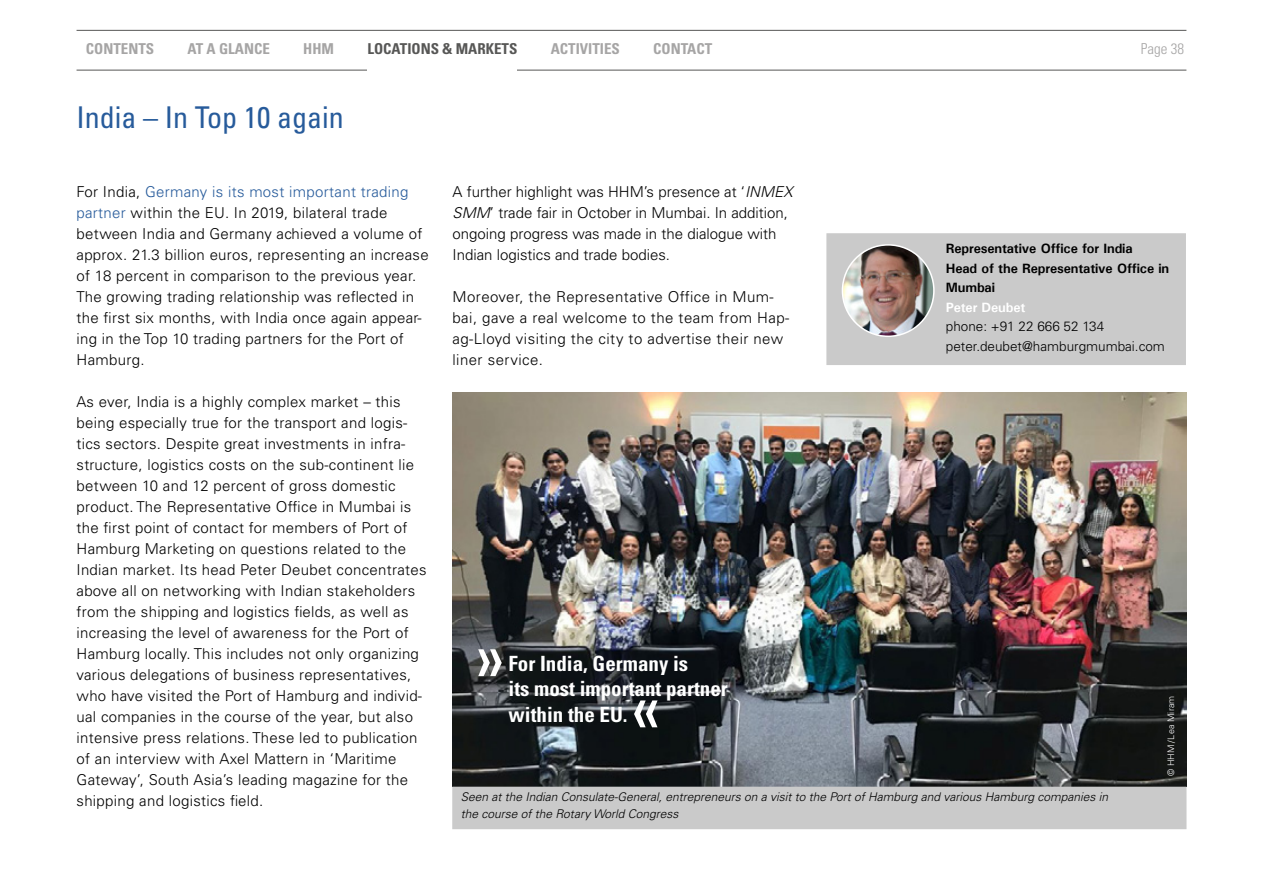
<style>
.page{position:relative;width:1263px;height:893px;background:#fff}
.page>*{position:absolute;margin:0;border:0;box-sizing:border-box;transform-origin:0 0}
.t1{font:condensed 69px "Univers LT Std";color:#fff}
.t2{font:condensed 30px "Univers LT Std";color:#275b9b}
.t3{font:700 condensed 21px/25.5px "Univers LT Std";color:#fff}
.t4{font:300 15px/21px "Univers LT Std";letter-spacing:.02em;color:#000}
.t5{font:300 15px/21px "Univers LT Std";color:#000}
.t6{font:700 condensed 15px "Univers LT Std";color:#a6a5a5}
.t7{font:700 condensed 15px "Univers LT Std";color:#575756}
.t8{font:300 condensed 15px "Univers LT Std";color:#a6a5a5}
.t9{font:700 13.5px/19.5px "Univers";letter-spacing:-.01em;color:#000}
.t10{font:300 13.5px/19.5px "Univers LT Std";color:#000}
.t11{font:700 13.5px "Univers";letter-spacing:-.01em;color:#fff}
.t12{font:italic 300 12px/16.5px "Univers LT Std";color:#000}
.t13{font:300 9px "Univers LT Std";letter-spacing:.025em;color:#fff}
.s1{color:#275b9b}
.s2{font-style:italic}
</style>
<div class="page">
<hr style="left:77px;top:70px;width:1109px;height:1px;background:#575756">
<hr style="left:77px;top:30px;width:1109px;height:1px;background:#575756">
<div style="left:367px;top:65px;width:150px;height:12px;background:#fff"></div>
<img style="left:452px;top:392px;width:734px;height:395px">
<div style="left:826px;top:233px;width:360px;height:132px;background:#cacaca;border:2px solid #cacaca"></div>
<img style="left:842px;top:245px;width:92px;height:91px;border-radius:46px">
<div style="left:842px;top:244px;width:93px;height:93px;border:2px solid #fff;border-radius:50%"></div>
<div style="left:452px;top:787px;width:734px;height:42px;background:#cacaca"></div>
<p class="t6" style="left:86px;top:40px;width:70px">CONTENTS</p>
<p class="t6" style="left:188px;top:40px;width:84px">AT A GLANCE</p>
<p class="t6" style="left:303px;top:40px;width:32px">HHM</p>
<p class="t7" style="left:367px;top:40px;width:151px">LOCATIONS &amp; MARKETS</p>
<p class="t6" style="left:551px;top:40px;width:71px">ACTIVITIES</p>
<p class="t6" style="left:653px;top:40px;width:61px">CONTACT</p>
<p class="t8" style="left:1141px;top:40px;width:45px">Page 38</p>
<h2 class="t2" style="left:77px;top:99px;width:269px">India – In Top 10 again</h2>
<p class="t4" style="left:77px;top:181px;width:354px">For India, <span class="s1">Germany is its most important trading partner</span> within the EU. In 2019, bilateral trade between India and Germany achieved a volume of approx. 21.3 billion euros, representing an increase of 18 percent in comparison to the previous year.<br>The growing trading relationship was reflected in the first six months, with India once again appear&shy;ing in the Top 10 trading partners for the Port of Hamburg.</p>
<p class="t4" style="left:77px;top:391px;width:352px">As ever, India is a highly complex market – this being especially true for the transport and logis&shy;tics sectors. Despite great investments in infra&shy;structure, logistics costs on the sub-continent lie between 10 and 12 percent of gross domestic product. The Representative Office in Mumbai is the first point of contact for members of Port of Hamburg Marketing on questions related to the Indian market. Its head Peter Deubet concentrates above all on networking with Indian stakeholders from the shipping and logistics fields, as well as increasing the level of awareness for the Port of Hamburg locally. This includes not only organizing various delegations of business representatives, who have visited the Port of Hamburg and individ&shy;ual companies in the course of the year, but also intensive press relations. These led to publication of an interview with Axel Mattern in ‘Maritime Gateway’, South Asia’s leading magazine for the shipping and logistics field.</p>
<p class="t5" style="left:452px;top:181px;width:341px">A further highlight was HHM’s presence at ‘<span class="s2">INMEX SMM</span>’ trade fair in October in Mumbai. In addition, ongoing progress was made in the dialogue with Indian logistics and trade bodies.</p>
<p class="t4" style="left:452px;top:286px;width:338px">Moreover, the Representative Office in Mum&shy;bai, gave a real welcome to the team from Hap&shy;ag-Lloyd visiting the city to advertise their new liner service.</p>
<h1 class="t1" style="left:473px;top:613px;width:32px">»</h1>
<h3 class="t3" style="left:508px;top:651px;width:221px">For India, Germany is<br>its most important partner within the EU.</h3>
<h1 class="t1" style="left:632px;top:664px;width:32px">«</h1>
<p class="t9" style="left:946px;top:239px;width:225px">Representative Office for India<br>Head of the Representative Office in<br>Mumbai</p>
<p class="t11" style="left:946px;top:299px;width:81px">Peter Deubet</p>
<p class="t10" style="left:946px;top:317px;width:221px">phone: +91 22 666 52 134 peter.deubet@hamburgmumbai.com</p>
<p class="t13" style="left:1165px;top:776px;width:82px;rotate:-90deg">© HHM/Lea Miram</p>
<p class="t12" style="left:461px;top:789px;width:649px">Seen at the Indian Consulate-General, entrepreneurs on a visit to the Port of Hamburg and various Hamburg companies in the course of the Rotary World Congress</p>
</div>
